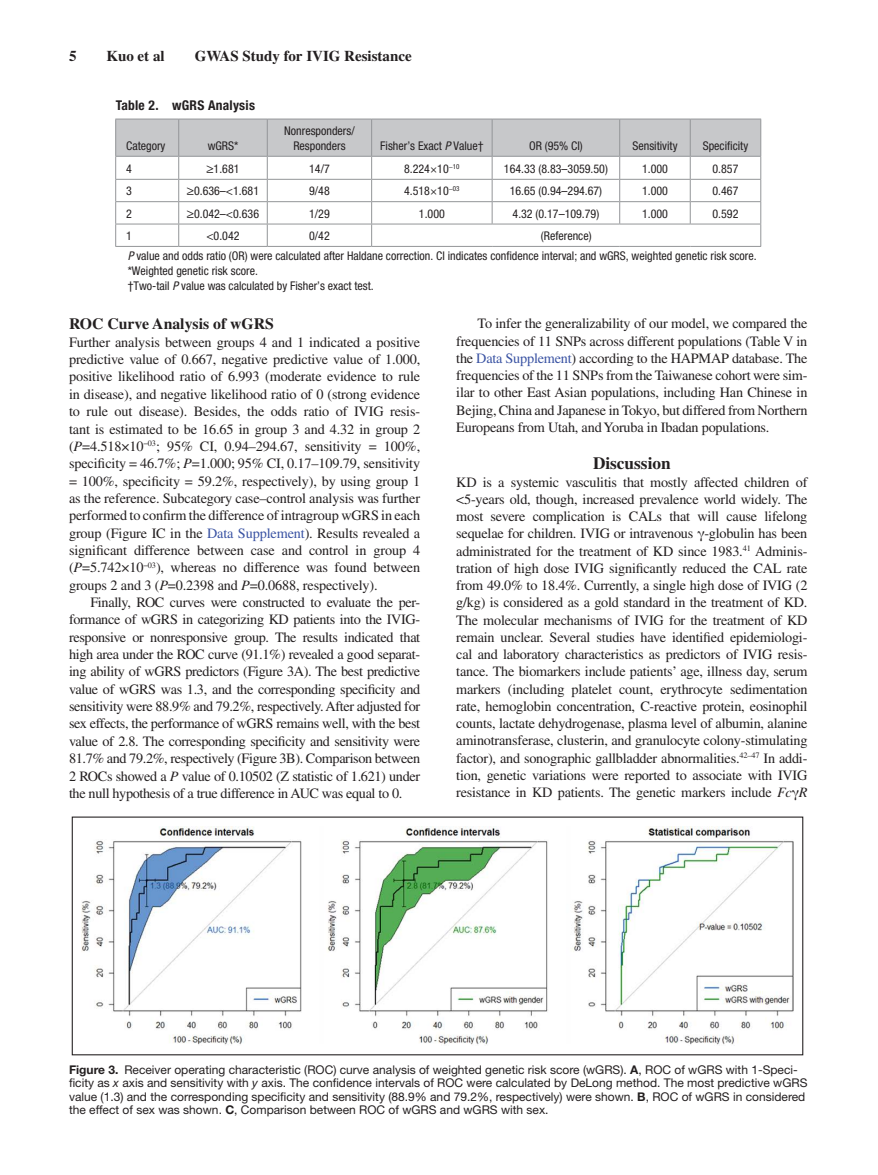
<style>
.page{position:relative;width:878px;height:1175px;background:#fff}
.page>*{position:absolute;margin:0;border:0;box-sizing:border-box;transform-origin:0 0}
.t1{font:700 17.25px "Times";color:#231f20}
.t2{font:700 15.75px "Times";color:#231f20}
.t3{font:700 15px "Times";color:#231f20}
.t4{font:14.25px/17.4px "Times";letter-spacing:-.015em;color:#231f20;text-align:justify}
.t5{font:700 condensed 13.5px "Helvetica Neue";letter-spacing:.02em;color:#231f20}
.t6{font:condensed 12px/15px "Helvetica Neue";color:#231f20}
.t7{font:12px/13.5px "Helvetica Neue";color:#231f20}
.s1{font-style:italic}
.s2{font-family:"Gandhari Unicode";font-stretch:normal}
.s3{color:#3a53a3}
.s4{font-family:"Gandhari Unicode"}
.s5{font-weight:700}
.s6{font-family:"Helvetica Neue LT Std";font-style:italic}
</style>
<div class="page">
<hr style="left:115px;top:246px;width:64px;height:1px;background:#939598">
<hr style="left:179px;top:246px;width:88px;height:1px;background:#939598">
<hr style="left:267px;top:246px;width:104px;height:1px;background:#939598">
<svg style="left:115px;top:119px;width:646px;height:127px"></svg>
<hr style="left:371px;top:246px;width:121px;height:1px;background:#939598">
<hr style="left:492px;top:246px;width:127px;height:1px;background:#939598">
<hr style="left:619px;top:246px;width:71px;height:1px;background:#939598">
<hr style="left:690px;top:246px;width:71px;height:1px;background:#939598">
<svg style="left:71px;top:816px;width:732px;height:239px"></svg>
<p class="t3" style="left:69px;top:47px;width:9px">5</p>
<p class="t3" style="left:106px;top:47px;width:60px">Kuo et al</p>
<p class="t3" style="left:195px;top:47px;width:218px">GWAS Study for IVIG Resistance</p>
<p class="t5" style="left:116px;top:97px;width:141px">Table 2. wGRS Analysis</p>
<p class="t6" style="left:126px;top:138px;width:41px">Category</p>
<p class="t6" style="left:208px;top:138px;width:32px">wGRS*</p>
<p class="t6" style="left:284px;top:123px;width:72px;text-align:center">Nonresponders/<br>Responders</p>
<p class="t6" style="left:380px;top:138px;width:105px">Fisher’s Exact <span class="s1">P</span> Value†</p>
<p class="t6" style="left:529px;top:138px;width:55px">OR (95% CI)</p>
<p class="t6" style="left:632px;top:138px;width:47px">Sensitivity</p>
<p class="t6" style="left:702px;top:138px;width:47px">Specificity</p>
<p class="t6" style="left:126px;top:161px;width:7px">4</p>
<p class="t6" style="left:206px;top:161px;width:35px"><span class="s2">≥</span>1.681</p>
<p class="t6" style="left:309px;top:161px;width:22px">14/7</p>
<p class="t6" style="left:404px;top:161px;width:57px">8.224×10<sup>−10</sup></p>
<p class="t6" style="left:504px;top:161px;width:105px">164.33 (8.83–3059.50)</p>
<p class="t6" style="left:642px;top:161px;width:27px">1.000</p>
<p class="t6" style="left:712px;top:161px;width:27px">0.857</p>
<p class="t6" style="left:126px;top:183px;width:7px">3</p>
<p class="t6" style="left:187px;top:183px;width:74px"><span class="s2">≥</span>0.636–&lt;1.681</p>
<p class="t6" style="left:309px;top:183px;width:22px">9/48</p>
<p class="t6" style="left:404px;top:183px;width:57px">4.518×10<sup>−03</sup></p>
<p class="t6" style="left:509px;top:183px;width:94px">16.65 (0.94–294.67)</p>
<p class="t6" style="left:642px;top:183px;width:27px">1.000</p>
<p class="t6" style="left:712px;top:183px;width:27px">0.467</p>
<p class="t6" style="left:126px;top:206px;width:7px">2</p>
<p class="t6" style="left:187px;top:206px;width:74px"><span class="s2">≥</span>0.042–&lt;0.636</p>
<p class="t6" style="left:309px;top:206px;width:22px">1/29</p>
<p class="t6" style="left:419px;top:206px;width:27px">1.000</p>
<p class="t6" style="left:512px;top:206px;width:88px">4.32 (0.17–109.79)</p>
<p class="t6" style="left:642px;top:206px;width:27px">1.000</p>
<p class="t6" style="left:712px;top:206px;width:27px">0.592</p>
<p class="t6" style="left:126px;top:228px;width:7px">1</p>
<p class="t6" style="left:206px;top:228px;width:35px">&lt;0.042</p>
<p class="t6" style="left:309px;top:228px;width:22px">0/42</p>
<p class="t6" style="left:128px;top:225px;width:630px;line-height:20.2px;text-indent:413px">(Reference)<br><span class="s1">P</span> value and odds ratio (OR) were calculated after Haldane correction. CI indicates confidence interval; and wGRS, weighted genetic risk score.</p>
<p class="t6" style="left:128px;top:263px;width:247px">*Weighted genetic risk score.<br>†Two-tail <span class="s1">P</span> value was calculated by Fisher’s exact test.</p>
<p class="t2" style="left:69px;top:315px;width:206px">ROC Curve Analysis of wGRS</p>
<p class="t4" style="left:69px;top:333px;width:353px">Further analysis between groups 4 and 1 indicated a positive predictive value of 0.667, negative predictive value of 1.000, positive likelihood ratio of 6.993 (moderate evidence to rule in disease), and negative likelihood ratio of 0 (strong evidence to rule out disease). Besides, the odds ratio of IVIG resis&shy;tant is estimated to be 16.65 in group 3 and 4.32 in group 2 (<span class="s1">P</span>=4.518×10<sup>−03</sup>; 95% CI, 0.94–294.67, sensitivity = 100%, specificity = 46.7%; <span class="s1">P</span>=1.000; 95% CI, 0.17–109.79, sensitivity = 100%, specificity = 59.2%, respectively), by using group 1 as the reference. Subcategory case–control analysis was further performed to confirm the difference of intragroup wGRS in each group (Figure IC in the <span class="s3">Data Supplement</span>). Results revealed a significant difference between case and control in group 4 (<span class="s1">P</span>=5.742×10<sup>−03</sup>), whereas no difference was found between groups 2 and 3 (<span class="s1">P</span>=0.2398 and <span class="s1">P</span>=0.0688, respectively).</p>
<p class="t4" style="left:69px;top:593px;width:353px;text-indent:21px">Finally, ROC curves were constructed to evaluate the per&shy;formance of wGRS in categorizing KD patients into the IVIG&shy;responsive or nonresponsive group. The results indicated that high area under the ROC curve (91.1%) revealed a good separat&shy;ing ability of wGRS predictors (Figure 3A). The best predictive value of wGRS was 1.3, and the corresponding specificity and sensitivity were 88.9% and 79.2%, respectively. After adjusted for sex effects, the performance of wGRS remains well, with the best value of 2.8. The corresponding specificity and sensitivity were 81.7% and 79.2%, respectively (Figure 3B). Comparison between 2 ROCs showed a <span class="s1">P</span> value of 0.10502 (Z statistic of 1.621) under the null hypothesis of a true difference in AUC was equal to 0.</p>
<p class="t4" style="left:456px;top:315px;width:353px;text-indent:21px">To infer the generalizability of our model, we compared the frequencies of 11 SNPs across different populations (Table V in the <span class="s3">Data Supplement</span>) according to the HAPMAP database. The frequencies of the 11 SNPs from the Taiwanese cohort were sim&shy;ilar to other East Asian populations, including Han Chinese in Bejing, China and Japanese in Tokyo, but differed from Northern Europeans from Utah, and Yoruba in Ibadan populations.</p>
<p class="t1" style="left:593px;top:453px;width:79px">Discussion</p>
<p class="t4" style="left:456px;top:473px;width:353px">KD is a systemic vasculitis that mostly affected children of &lt;5-years old, though, increased prevalence world widely. The most severe complication is CALs that will cause lifelong sequelae for children. IVIG or intravenous <span class="s4">γ</span>-globulin has been administrated for the treatment of KD since 1983.<sup>41</sup> Adminis&shy;tration of high dose IVIG significantly reduced the CAL rate from 49.0% to 18.4%. Currently, a single high dose of IVIG (2 g/kg) is considered as a gold standard in the treatment of KD.<br>The molecular mechanisms of IVIG for the treatment of KD remain unclear. Several studies have identified epidemiologi&shy;cal and laboratory characteristics as predictors of IVIG resis&shy;tance. The biomarkers include patients’ age, illness day, serum markers (including platelet count, erythrocyte sedimentation rate, hemoglobin concentration, C-reactive protein, eosinophil counts, lactate dehydrogenase, plasma level of albumin, alanine aminotransferase, clusterin, and granulocyte colony-stimulating factor), and sonographic gallbladder abnormalities.<sup>42–47</sup> In addi&shy;tion, genetic variations were reported to associate with IVIG resistance in KD patients. The genetic markers include <span class="s1">Fc</span><span class="s4">γ</span><span class="s1">R</span></p>
<p class="t7" style="left:69px;top:1062px;width:740px"><span class="s5">Figure 3.</span> Receiver operating characteristic (ROC) curve analysis of weighted genetic risk score (wGRS). <span class="s5">A</span>, ROC of wGRS with 1-Speci&shy;ficity as <span class="s6">x</span> axis and sensitivity with <span class="s6">y</span> axis. The confidence intervals of ROC were calculated by DeLong method. The most predictive wGRS value (1.3) and the corresponding specificity and sensitivity (88.9% and 79.2%, respectively) were shown. <span class="s5">B</span>, ROC of wGRS in considered the effect of sex was shown. <span class="s5">C</span>, Comparison between ROC of wGRS and wGRS with sex.</p>
</div>
